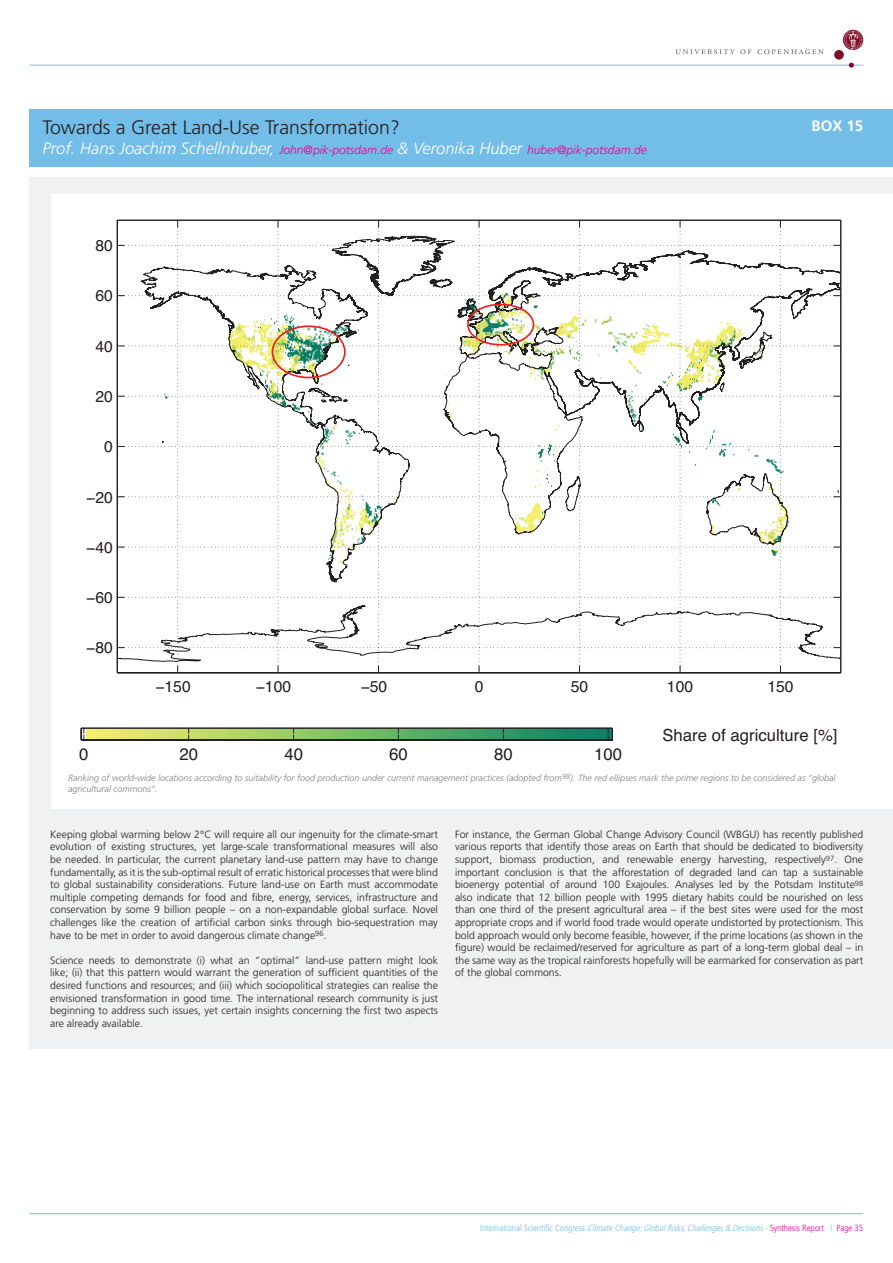
<style>
.page{position:relative;width:893px;height:1263px;background:#fff}
.page>*{position:absolute;margin:0;border:0;box-sizing:border-box;transform-origin:0 0}
.t1{font:300 19.5px "Frutiger";color:#231f20}
.t2{font:16.8px "Helvetica";color:#231f20}
.t3{font:italic 300 16.5px "Frutiger";color:#fff}
.t4{font:15.75px "Helvetica";color:#231f20}
.t5{font:700 15px "Frutiger";color:#fff}
.t6{font:300 10.5px/12.6px "Frutiger";color:#231f20;text-align:justify}
.t7{font:italic 300 9px/10.8px "Frutiger";color:#808083}
.t8{font:italic 300 condensed 9px "Frutiger";color:#73bde9}
.s1{font-size:12px;color:#ed028c}
.s2{font-style:normal}
.s3{font-style:normal;color:#ed028c}
</style>
<div class="page">
<hr style="left:30px;top:1213px;width:833px;height:1px;background:#73bde9">
<hr style="left:30px;top:65px;width:833px;height:1px;background:#73bde9">
<svg style="left:843px;top:30px;width:20px;height:20px"></svg>
<div style="left:834px;top:50px;width:10px;height:10px;background:#7f0c25;border-radius:50%"></div>
<svg style="left:849px;top:63px;width:5px;height:5px"></svg>
<svg style="left:844px;top:30px;width:18px;height:19px"></svg>
<svg style="left:675px;top:49px;width:76px;height:5px"></svg>
<svg style="left:757px;top:49px;width:67px;height:5px"></svg>
<div style="left:29px;top:178px;width:864px;height:871px;background:#f0f1f2"></div>
<div style="left:30px;top:109px;width:863px;height:58px;background:#73bde9"></div>
<div style="left:52px;top:195px;width:841px;height:614px;background:#fff"></div>
<img style="left:84px;top:729px;width:524px;height:10px">
<svg style="left:608px;top:728px;width:5px;height:12px"></svg>
<svg style="left:81px;top:729px;width:3px;height:10px"></svg>
<hr style="left:81px;top:728px;width:531px;height:1px;background:#231f20">
<hr style="left:81px;top:739px;width:531px;height:1px;background:#231f20">
<svg style="left:117px;top:220px;width:725px;height:453px"></svg>
<h1 class="t1" style="left:43px;top:117px;width:359px">Towards a Great Land-Use Transformation?</h1>
<h3 class="t3" style="left:43px;top:139px;width:606px">Prof. Hans Joachim Schellnhuber, <span class="s1">John@pik-potsdam.de</span> &amp; Veronika Huber <span class="s1">huber@pik-potsdam.de</span></h3>
<h3 class="t5" style="left:811px;top:117px;width:53px">BOX 15</h3>
<h3 class="t4" style="left:95px;top:233px;width:19px">80</h3>
<h3 class="t4" style="left:95px;top:284px;width:19px">60</h3>
<h3 class="t4" style="left:95px;top:334px;width:19px">40</h3>
<h3 class="t4" style="left:95px;top:384px;width:19px">20</h3>
<h3 class="t4" style="left:104px;top:435px;width:10px">0</h3>
<h3 class="t4" style="left:86px;top:485px;width:28px">−20</h3>
<h3 class="t4" style="left:86px;top:535px;width:28px">−40</h3>
<h3 class="t4" style="left:86px;top:585px;width:28px">−60</h3>
<h3 class="t4" style="left:86px;top:636px;width:28px">−80</h3>
<h3 class="t4" style="left:155px;top:674px;width:37px">−150</h3>
<h3 class="t4" style="left:256px;top:674px;width:37px">−100</h3>
<h3 class="t4" style="left:361px;top:674px;width:28px">−50</h3>
<h3 class="t4" style="left:475px;top:674px;width:10px">0</h3>
<h3 class="t4" style="left:571px;top:674px;width:19px">50</h3>
<h3 class="t4" style="left:667px;top:674px;width:28px">100</h3>
<h3 class="t4" style="left:767px;top:674px;width:28px">150</h3>
<h2 class="t2" style="left:662px;top:722px;width:177px">Share of agriculture [%]</h2>
<h2 class="t2" style="left:79px;top:741px;width:11px">0</h2>
<h2 class="t2" style="left:179px;top:741px;width:20px">20</h2>
<h2 class="t2" style="left:284px;top:741px;width:20px">40</h2>
<h2 class="t2" style="left:389px;top:741px;width:20px">60</h2>
<h2 class="t2" style="left:494px;top:741px;width:20px">80</h2>
<h2 class="t2" style="left:594px;top:741px;width:29px">100</h2>
<p class="t7" style="left:68px;top:772px;width:769px">Ranking of world-wide locations according to suitability for food production under current management practices (adopted from<sup>98</sup>). The red ellipses mark the prime regions to be considered as “global agricultural commons”.</p>
<p class="t6" style="left:50px;top:828px;width:389px">Keeping global warming below 2°C will require all our ingenuity for the climate-smart evolution of existing structures, yet large-scale transformational measures will also be needed. In particular, the current planetary land-use pattern may have to change fundamentally, as it is the sub-optimal result of erratic historical processes that were blind to global sustainability considerations. Future land-use on Earth must accommodate multiple competing demands for food and fibre, energy, services, infrastructure and conservation by some 9 billion people – on a non-expandable global surface. Novel challenges like the creation of artificial carbon sinks through bio-sequestration may have to be met in order to avoid dangerous climate change<sup>96</sup>.</p>
<p class="t6" style="left:50px;top:954px;width:389px">Science needs to demonstrate (i) what an “optimal” land-use pattern might look like; (ii) that this pattern would warrant the generation of sufficient quantities of the desired functions and resources; and (iii) which sociopolitical strategies can realise the envisioned transformation in good time. The international research community is just beginning to address such issues, yet certain insights concerning the first two aspects are already available.</p>
<p class="t6" style="left:455px;top:828px;width:410px">For instance, the German Global Change Advisory Council (WBGU) has recently published various reports that identify those areas on Earth that should be dedicated to biodiversity support, biomass production, and renewable energy harvesting, respectively<sup>97</sup>. One important conclusion is that the afforestation of degraded land can tap a sustainable bioenergy potential of around 100 Exajoules. Analyses led by the Potsdam Institute<sup>98 </sup>also indicate that 12 billion people with 1995 dietary habits could be nourished on less than one third of the present agricultural area – if the best sites were used for the most appropriate crops and if world food trade would operate undistorted by protectionism. This bold approach would only become feasible, however, if the prime locations (as shown in the figure) would be reclaimed/reserved for agriculture as part of a long-term global deal – in the same way as the tropical rainforests hopefully will be earmarked for conservation as part of the global commons.</p>
<p class="t8" style="left:480px;top:1223px;width:384px"><span class="s2">International Scientific Congress</span> ClimateChange:GlobalRisks,Challenges&amp; Decisions<span class="s2">-</span> <span class="s3">Synthesis Report</span> <span class="s2">l</span> <span class="s3">Page 35</span></p>
</div>
